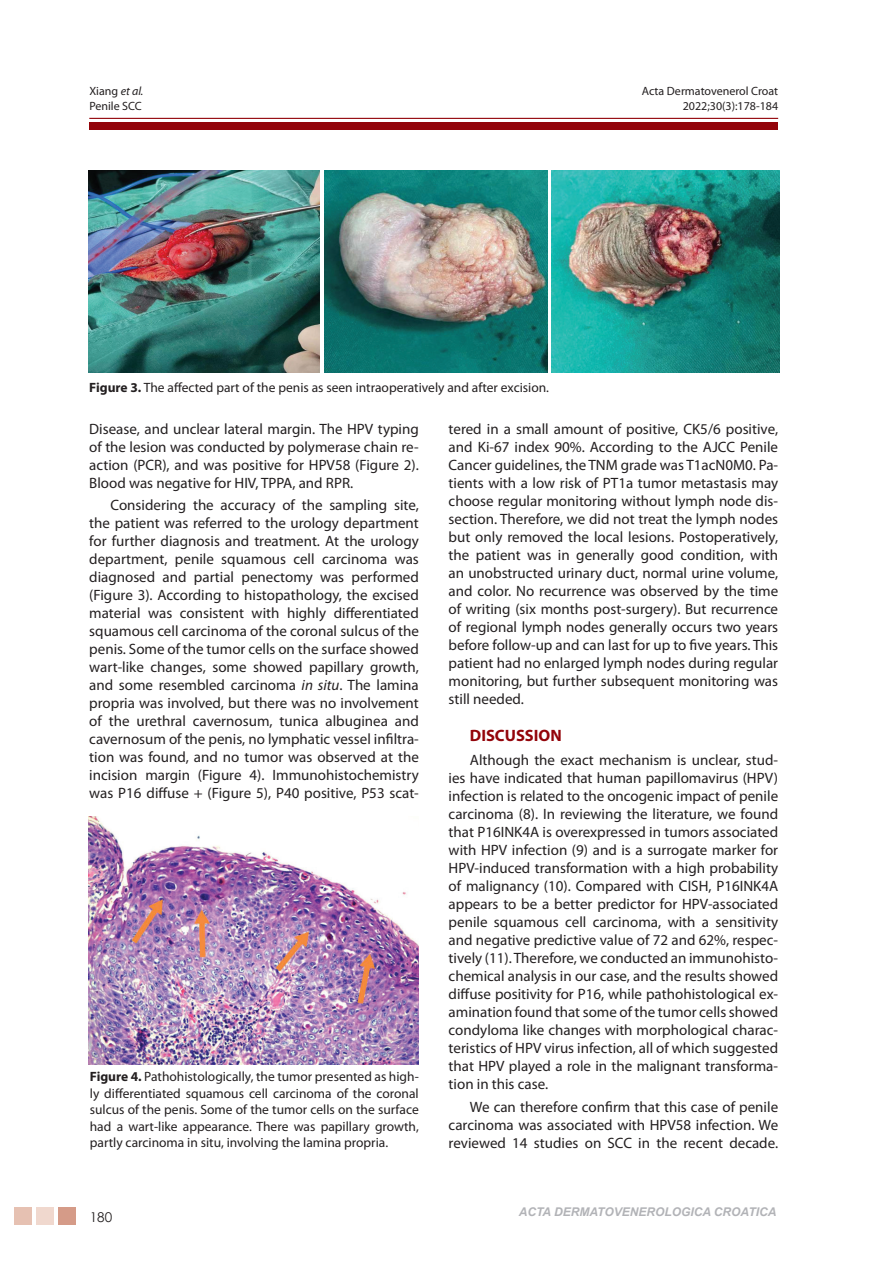
<style>
.page{position:relative;width:893px;height:1263px;background:#fff}
.page>*{position:absolute;margin:0;border:0;box-sizing:border-box;transform-origin:0 0}
.t1{font:700 16.5px "Myriad Pro";color:#93040a}
.t2{font:15px/18px "Myriad Pro";color:#231f20;text-align:justify}
.t3{font:13.5px/16.5px "Myriad Pro";color:#231f20;text-align:justify}
.t4{font:13.5px "Century Gothic";color:#231f20}
.t5{font:12px "Myriad Pro";color:#231f20}
.t6{font:italic 700 12px "Arial";color:#b2b3b7}
.s1{font-style:italic}
.s2{font-weight:700}
</style>
<div class="page">
<div style="left:89px;top:122px;width:689px;height:8px;background:#93040a"></div>
<hr style="left:89px;top:118px;width:689px;height:1px;background:#93040a">
<div style="left:14px;top:1207px;width:18px;height:18px;background:#e6c1b2"></div>
<div style="left:36px;top:1207px;width:18px;height:18px;background:#f0d8ce"></div>
<div style="left:59px;top:1207px;width:17px;height:18px;background:#d59b88"></div>
<img style="left:89px;top:170px;width:231px;height:203px">
<img style="left:324px;top:170px;width:224px;height:203px">
<img style="left:551px;top:171px;width:228px;height:202px">
<img style="left:89px;top:817px;width:330px;height:247px">
<p class="t5" style="left:89px;top:84px;width:56px">Xiang <span class="s1">et al.</span></p>
<p class="t5" style="left:642px;top:84px;width:138px">Acta Dermatovenerol Croat</p>
<p class="t5" style="left:89px;top:98px;width:54px">Penile SCC</p>
<p class="t5" style="left:683px;top:98px;width:97px">2022;30(3):178-184</p>
<p class="t3" style="left:89px;top:379px;width:461px"><span class="s2">Figure 3.</span> The affected part of the penis as seen intraoperatively and after excision.</p>
<p class="t2" style="left:89px;top:420px;width:331px">Disease, and unclear lateral margin. The HPV typing of the lesion was conducted by polymerase chain re&shy;action (PCR), and was positive for HPV58 (Figure 2).<br>Blood was negative for HIV, TPPA, and RPR.</p>
<p class="t2" style="left:89px;top:496px;width:331px;text-indent:21px">Considering the accuracy of the sampling site, the patient was referred to the urology department for further diagnosis and treatment. At the urology department, penile squamous cell carcinoma was diagnosed and partial penectomy was performed (Figure 3). According to histopathology, the excised material was consistent with highly differentiated squamous cell carcinoma of the coronal sulcus of the penis. Some of the tumor cells on the surface showed wart-like changes, some showed papillary growth, and some resembled carcinoma <span class="s1">in situ</span>. The lamina propria was involved, but there was no involvement of the urethral cavernosum, tunica albuginea and cavernosum of the penis, no lymphatic vessel infiltra&shy;tion was found, and no tumor was observed at the incision margin (Figure 4). Immunohistochemistry was P16 diffuse + (Figure 5), P40 positive, P53 scat-</p>
<p class="t3" style="left:90px;top:1068px;width:330px"><span class="s2">Figure 4.</span> Pathohistologically, the tumor presented as high&shy;ly differentiated squamous cell carcinoma of the coronal sulcus of the penis. Some of the tumor cells on the surface had a wart-like appearance. There was papillary growth, partly carcinoma in situ, involving the lamina propria.</p>
<p class="t4" style="left:90px;top:1207px;width:24px">180</p>
<p class="t2" style="left:449px;top:420px;width:331px">tered in a small amount of positive, CK5/6 positive, and Ki-67 index 90%. According to the AJCC Penile Cancer guidelines, the TNM grade was T1acN0M0. Pa&shy;tients with a low risk of PT1a tumor metastasis may choose regular monitoring without lymph node dis&shy;section. Therefore, we did not treat the lymph nodes but only removed the local lesions. Postoperatively, the patient was in generally good condition, with an unobstructed urinary duct, normal urine volume, and color. No recurrence was observed by the time of writing (six months post-surgery). But recurrence of regional lymph nodes generally occurs two years before follow-up and can last for up to five years. This patient had no enlarged lymph nodes during regular monitoring, but further subsequent monitoring was still needed.</p>
<p class="t1" style="left:470px;top:724px;width:93px">DISCUSSION</p>
<p class="t2" style="left:449px;top:751px;width:331px;text-indent:21px">Although the exact mechanism is unclear, stud&shy;ies have indicated that human papillomavirus (HPV) infection is related to the oncogenic impact of penile carcinoma (8). In reviewing the literature, we found that P16INK4A is overexpressed in tumors associated with HPV infection (9) and is a surrogate marker for HPV-induced transformation with a high probability of malignancy (10). Compared with CISH, P16INK4A appears to be a better predictor for HPV-associated penile squamous cell carcinoma, with a sensitivity and negative predictive value of 72 and 62%, respec&shy;tively (11). Therefore, we conducted an immunohisto&shy;chemical analysis in our case, and the results showed diffuse positivity for P16, while pathohistological ex&shy;amination found that some of the tumor cells showed condyloma like changes with morphological charac&shy;teristics of HPV virus infection, all of which suggested that HPV played a role in the malignant transforma&shy;tion in this case.</p>
<p class="t2" style="left:449px;top:1097px;width:331px;text-indent:21px">We can therefore confirm that this case of penile carcinoma was associated with HPV58 infection. We reviewed 14 studies on SCC in the recent decade.</p>
<p class="t6" style="left:519px;top:1203px;width:259px">ACTA DERMATOVENEROLOGICA CROATICA</p>
</div>
